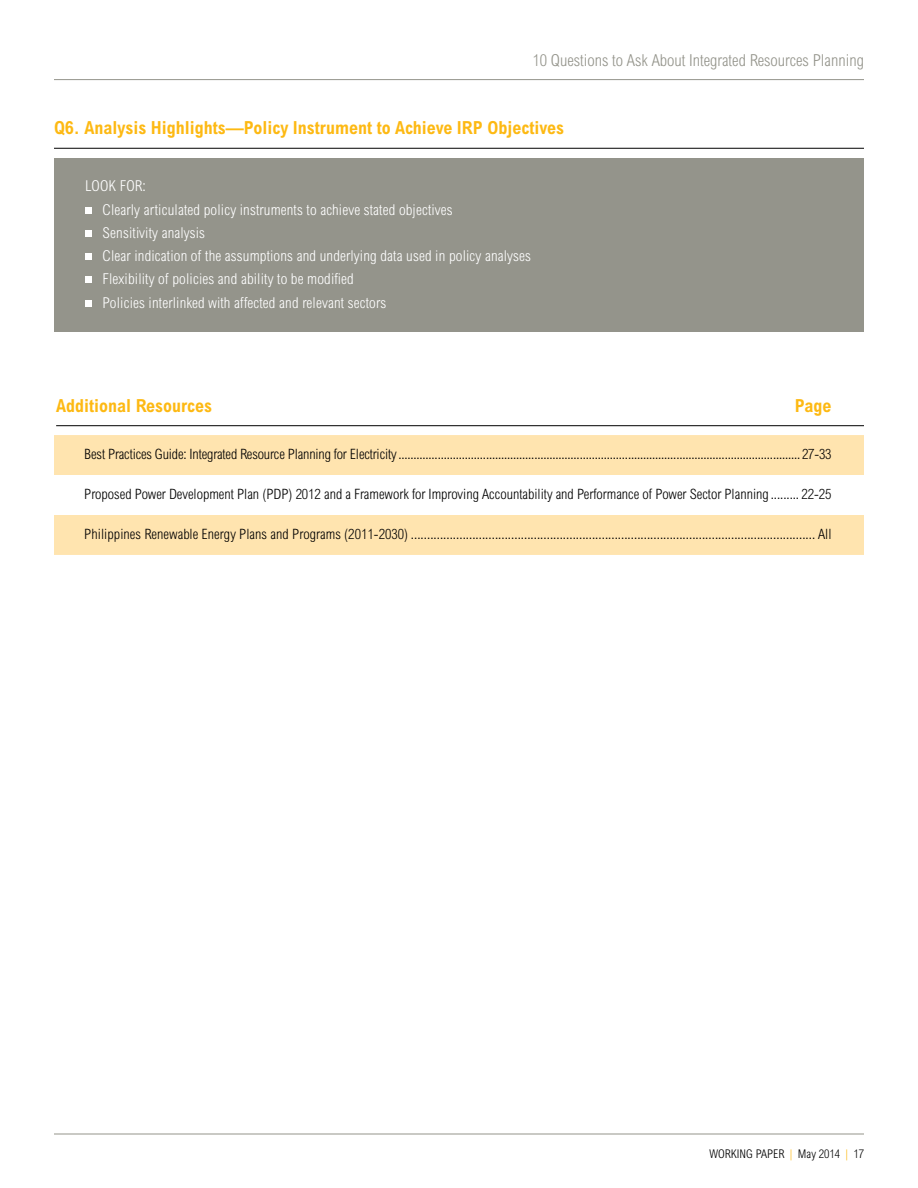
<style>
.page{position:relative;width:918px;height:1188px;background:#fff}
.page>*{position:absolute;margin:0;border:0;box-sizing:border-box;transform-origin:0 0}
.t1{font:700 condensed 18px "Arial MT Std";color:#fdb913}
.t2{font:300 condensed 16.5px "Arial MT Std";color:#94948b}
.t3{font:300 condensed 15px/23.2px "Arial MT Std";letter-spacing:.01em;color:#fff}
.t4{font:300 condensed 14.25px "Arial MT Std";color:#000}
.t5{font:300 condensed 12px "Arial MT Std";color:#000}
.s1{color:#fdb913}
</style>
<div class="page">
<hr style="left:54px;top:79px;width:810px;height:1px;background:#94948b">
<hr style="left:54px;top:1134px;width:810px;height:1px;background:#94948b">
<div style="left:54px;top:158px;width:810px;height:174px;background:#94948b"></div>
<div style="left:85px;top:207px;width:7px;height:7px;background:#fff"></div>
<div style="left:85px;top:230px;width:7px;height:7px;background:#fff"></div>
<div style="left:85px;top:253px;width:7px;height:7px;background:#fff"></div>
<div style="left:85px;top:277px;width:7px;height:6px;background:#fff"></div>
<div style="left:85px;top:300px;width:7px;height:7px;background:#fff"></div>
<hr style="left:54px;top:148px;width:810px;height:1px;background:#000">
<hr style="left:56px;top:425px;width:808px;height:1px;background:#000">
<div style="left:54px;top:435px;width:810px;height:120px;background:#ffe4af"></div>
<div style="left:54px;top:475px;width:810px;height:40px;background:#fff"></div>
<p class="t2" style="left:533px;top:51px;width:333px">10 Questions to Ask About Integrated Resources Planning</p>
<p class="t1" style="left:54px;top:118px;width:512px">Q6. Analysis Highlights—Policy Instrument to Achieve IRP Objectives</p>
<p class="t3" style="left:103px;top:175px;width:430px;text-indent:-17px">LOOK FOR:<br>Clearly articulated policy instruments to achieve stated objectives<br>Sensitivity analysis<br>Clear indication of the assumptions and underlying data used in policy analyses Flexibility of policies and ability to be modified<br>Policies interlinked with affected and relevant sectors</p>
<p class="t1" style="left:56px;top:395px;width:158px">Additional Resources</p>
<p class="t1" style="left:795px;top:395px;width:38px">Page</p>
<p class="t4" style="left:84px;top:446px;width:749px">Best Practices Guide: Integrated Resource Planning for Electricity..................................................................................................................................... 27-33</p>
<p class="t4" style="left:84px;top:486px;width:749px">Proposed Power Development Plan (PDP) 2012 and a Framework for Improving Accountability and Performance of Power Sector Planning ......... 22-25</p>
<p class="t4" style="left:84px;top:526px;width:749px">Philippines Renewable Energy Plans and Programs (2011-2030) ............................................................................................................................. All</p>
<p class="t5" style="left:710px;top:1147px;width:156px">WORKING PAPER <span class="s1">|</span> May 2014 <span class="s1">|</span> 17</p>
</div>
